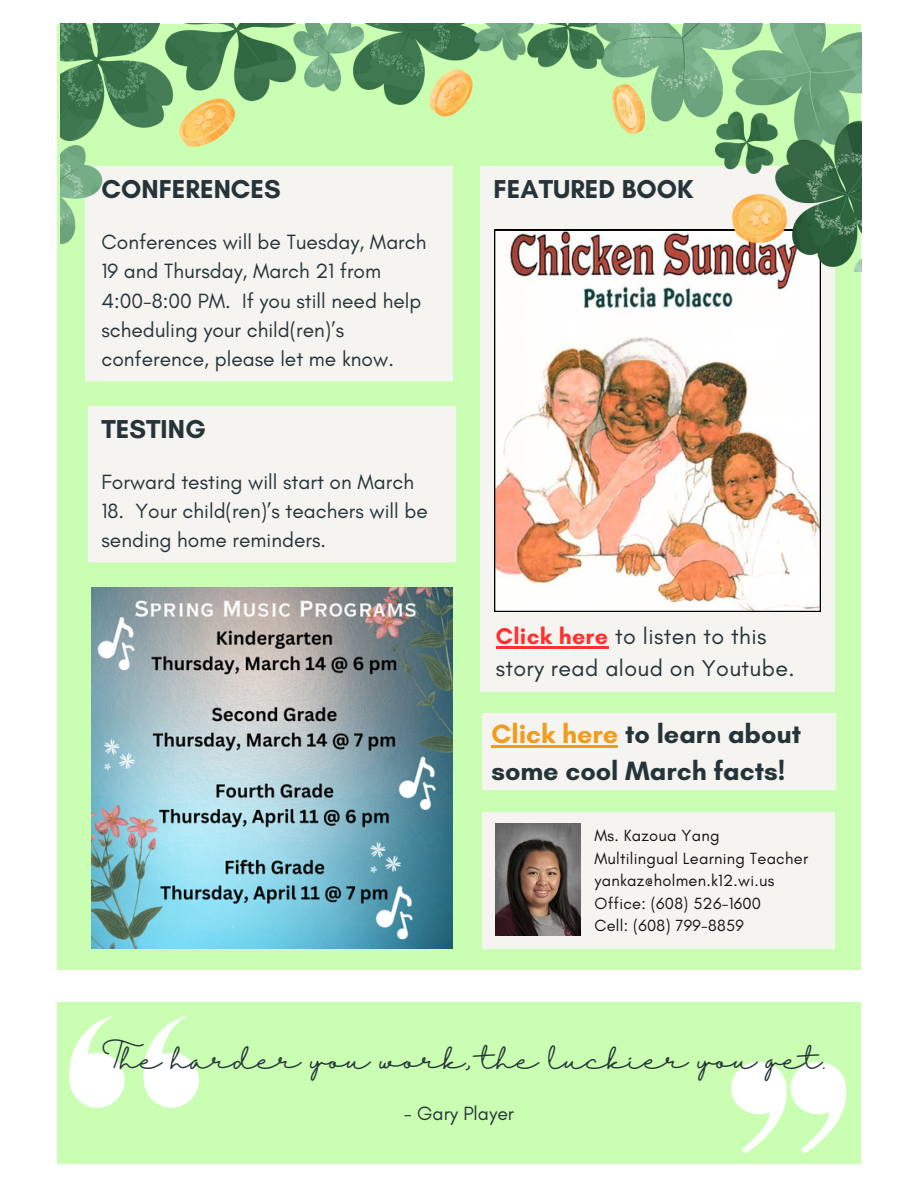
<style>
.page{position:relative;width:918px;height:1188px;background:#fff}
.page>*{position:absolute;margin:0;border:0;box-sizing:border-box;transform-origin:0 0}
.t1{font:700 27px/37.2px "Glacial Indifference";color:#253439}
.t2{font:700 26.4px "Glacial Indifference";color:#253439}
.t3{font:26.25px "Halimun";color:#253439}
.t4{font:23.25px/31.5px "Glacial Indifference";letter-spacing:.015em;color:#253439}
.t5{font:21px/29.2px "Glacial Indifference";color:#253439}
.t6{font:19.5px "Glacial Indifference";color:#253439}
.t7{font:16.5px "Glacial Indifference";letter-spacing:.015em;color:#131313}
.s1{font-weight:700;color:#ff3131}
.s2{color:#f09c1d}
</style>
<div class="page">
<div style="left:57px;top:24px;width:804px;height:1140px;background:#caffb3"></div>
<div style="left:482px;top:713px;width:354px;height:77px;background:#f6f4f1"></div>
<svg style="left:57px;top:970px;width:804px;height:32px"></svg>
<svg style="left:69px;top:1016px;width:56px;height:92px"></svg>
<svg style="left:143px;top:1016px;width:56px;height:92px"></svg>
<svg style="left:731px;top:1062px;width:119px;height:92px"></svg>
<div style="left:482px;top:813px;width:353px;height:136px;background:#f6f4f1"></div>
<img style="left:496px;top:823px;width:84px;height:113px">
<div style="left:481px;top:271px;width:354px;height:421px;background:#f6f4f1"></div>
<div style="left:85px;top:271px;width:368px;height:110px;background:#f6f4f1"></div>
<img style="left:494px;top:271px;width:326px;height:341px">
<img style="left:61px;top:24px;width:801px;height:247px">
<img style="left:92px;top:588px;width:361px;height:361px">
<hr style="left:496px;top:647px;width:113px;height:2px;background:#ff3131">
<hr style="left:491px;top:745px;width:127px;height:3px;background:#f09c1d">
<div style="left:89px;top:406px;width:367px;height:156px;background:#f6f4f1"></div>
<p class="t2" style="left:102px;top:173px;width:181px">CONFERENCES</p>
<h3 class="t5" style="left:102px;top:227px;width:326px">Conferences will be Tuesday, March<br>19 and Thursday, March 21 from<br>4:00-8:00 PM. If you still need help scheduling your child(ren)’s conference, please let me know.</h3>
<h5 class="t2" style="left:102px;top:413px;width:106px">TESTING</h5>
<p class="t5" style="left:102px;top:467px;width:314px">Forward testing will start on March</p>
<p class="t5" style="left:102px;top:496px;width:328px">18. Your child(ren)’s teachers will be sending home reminders.</p>
<p class="t2" style="left:494px;top:173px;width:201px">FEATURED BOOK</p>
<p class="t4" style="left:496px;top:620px;width:300px"><span class="s1">Click here</span> to listen to this story read aloud on Youtube.</p>
<p class="t1" style="left:491px;top:715px;width:311px"><span class="s2">Click here</span> to learn about some cool March facts!</p>
<h4 class="t7" style="left:594px;top:826px;width:127px">Ms. Kazoua Yang</h4>
<h2 class="t7" style="left:594px;top:848px;width:215px">Multilingual Learning Teacher</h2>
<p class="t7" style="left:594px;top:871px;width:181px">yankaz@holmen.k12.wi.us</p>
<p class="t7" style="left:594px;top:893px;width:168px">Office: (608) 526-1600</p>
<p class="t7" style="left:594px;top:916px;width:151px">Cell: (608) 799-8859</p>
<p class="t3" style="left:108px;top:1045px;width:719px">The harder you work, the luckier you get.</p>
<p class="t6" style="left:404px;top:1102px;width:112px">- Gary Player</p>
</div>
